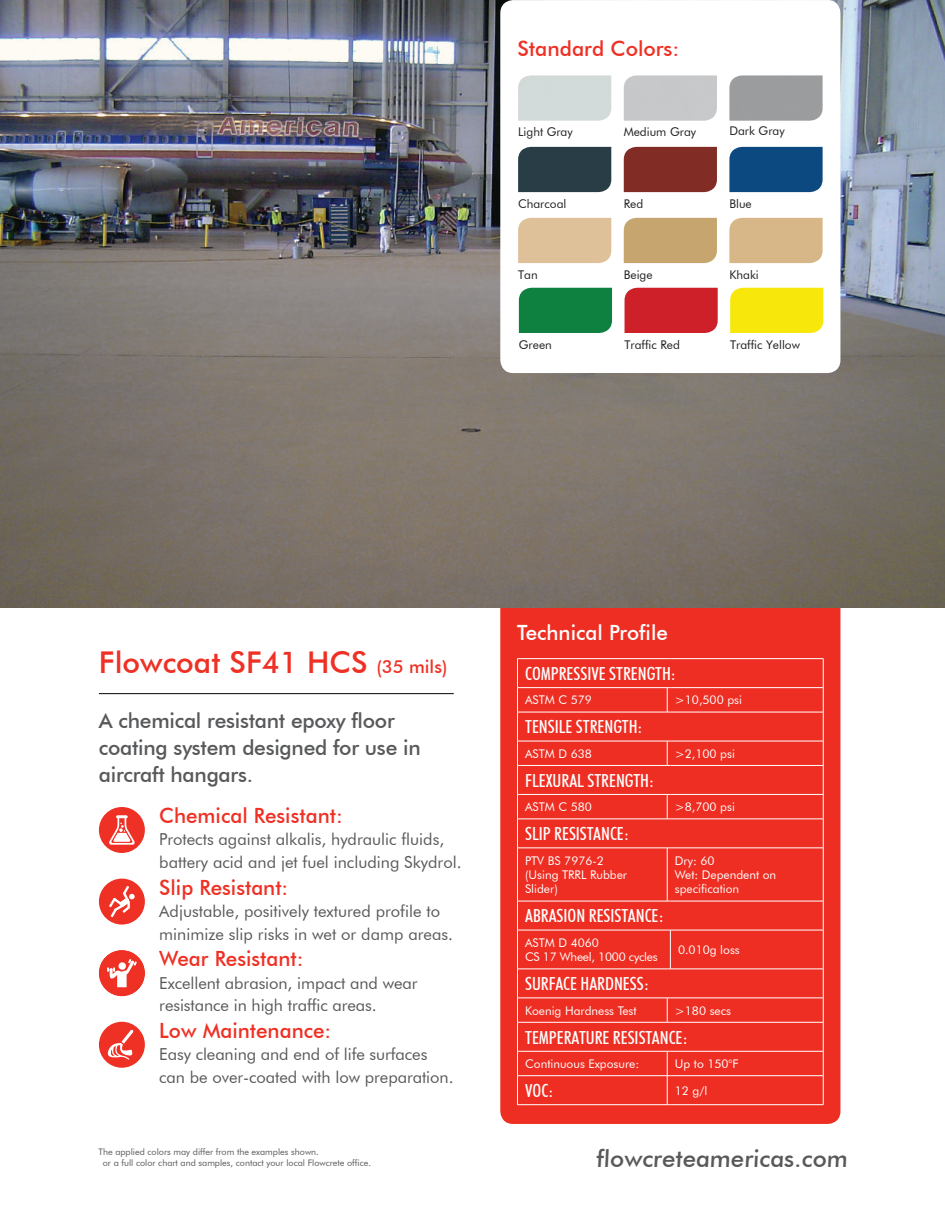
<style>
.page{position:relative;width:945px;height:1215px;background:#fff}
.page>*{position:absolute;margin:0;border:0;box-sizing:border-box;transform-origin:0 0}
.t1{font:500 30px "Futura BT";color:#ef3024}
.t2{font:500 23.85px "Futura BT";color:#58595b}
.t3{font:500 21px "Futura BT";color:#ef3024}
.t4{font:500 21px/27px "Futura BT";letter-spacing:-.015em;color:#58595b}
.t5{font:500 21px "Futura BT";color:#fff}
.t6{font:500 condensed 18px "Futura BT";color:#fff}
.t7{font:16.5px/22.5px "Futura BT";color:#58595b}
.t8{font:12px/14.4px "Futura BT";color:#fff}
.t9{font:12px "Futura BT";color:#211e1e}
.t10{font:12px/14.4px "Futura BT";letter-spacing:-.02em;color:#fff}
.t11{font:9px/10.8px "Futura BT";color:#58595b}
.s1{font-size:18px}
</style>
<div class="page">
<div style="left:500px;top:446px;width:340px;height:678px;background:#ee2e22;border-radius:13px"></div>
<img style="left:0;top:0;width:945px;height:607px">
<div style="left:500px;top:0;width:340px;height:373px;background:#fff;border-radius:13px"></div>
<hr style="left:517px;top:658px;width:150px;height:1px;background:#fff">
<hr style="left:670px;top:658px;width:153px;height:1px;background:#fff">
<hr style="left:517px;top:687px;width:150px;height:1px;background:#fff">
<hr style="left:670px;top:687px;width:153px;height:1px;background:#fff">
<hr style="left:517px;top:712px;width:150px;height:1px;background:#fff">
<svg style="left:667px;top:687px;width:3px;height:26px"></svg>
<hr style="left:670px;top:712px;width:153px;height:1px;background:#fff">
<hr style="left:517px;top:741px;width:150px;height:1px;background:#fff">
<hr style="left:670px;top:741px;width:153px;height:1px;background:#fff">
<hr style="left:517px;top:765px;width:150px;height:1px;background:#fff">
<svg style="left:667px;top:741px;width:3px;height:25px"></svg>
<hr style="left:670px;top:765px;width:153px;height:1px;background:#fff">
<hr style="left:517px;top:794px;width:150px;height:1px;background:#fff">
<hr style="left:670px;top:794px;width:153px;height:1px;background:#fff">
<hr style="left:517px;top:901px;width:150px;height:1px;background:#fff">
<svg style="left:517px;top:901px;width:1px;height:29px"></svg>
<hr style="left:670px;top:901px;width:153px;height:1px;background:#fff">
<svg style="left:823px;top:901px;width:1px;height:29px"></svg>
<hr style="left:517px;top:930px;width:150px;height:1px;background:#fff">
<hr style="left:517px;top:930px;width:1px;height:39px;background:#fff">
<hr style="left:670px;top:930px;width:153px;height:1px;background:#fff">
<hr style="left:670px;top:930px;width:1px;height:39px;background:#fff">
<hr style="left:823px;top:930px;width:1px;height:39px;background:#fff">
<hr style="left:517px;top:969px;width:150px;height:1px;background:#fff">
<hr style="left:670px;top:969px;width:153px;height:1px;background:#fff">
<hr style="left:517px;top:1022px;width:150px;height:1px;background:#fff">
<hr style="left:670px;top:1022px;width:153px;height:1px;background:#fff">
<hr style="left:517px;top:1051px;width:150px;height:1px;background:#fff">
<hr style="left:670px;top:1051px;width:153px;height:1px;background:#fff">
<hr style="left:517px;top:1075px;width:150px;height:1px;background:#fff">
<hr style="left:670px;top:1075px;width:153px;height:1px;background:#fff">
<hr style="left:517px;top:1104px;width:150px;height:1px;background:#fff">
<hr style="left:517px;top:818px;width:150px;height:1px;background:#fff">
<svg style="left:517px;top:659px;width:1px;height:188px"></svg>
<svg style="left:667px;top:794px;width:3px;height:25px"></svg>
<hr style="left:670px;top:818px;width:153px;height:1px;background:#fff">
<svg style="left:823px;top:659px;width:1px;height:189px"></svg>
<hr style="left:517px;top:847px;width:150px;height:1px;background:#fff">
<hr style="left:517px;top:848px;width:1px;height:53px;background:#fff">
<hr style="left:667px;top:848px;width:1px;height:53px;background:#fff">
<hr style="left:670px;top:847px;width:153px;height:1px;background:#fff">
<hr style="left:823px;top:848px;width:1px;height:53px;background:#fff">
<hr style="left:517px;top:997px;width:150px;height:1px;background:#fff">
<svg style="left:517px;top:969px;width:1px;height:135px"></svg>
<svg style="left:667px;top:997px;width:3px;height:26px"></svg>
<hr style="left:670px;top:997px;width:153px;height:1px;background:#fff">
<svg style="left:823px;top:969px;width:1px;height:135px"></svg>
<svg style="left:667px;top:1051px;width:3px;height:54px"></svg>
<hr style="left:670px;top:1104px;width:153px;height:1px;background:#fff">
<div style="left:624px;top:147px;width:93px;height:45px;background:#812c25"></div>
<img style="left:729px;top:75px;width:94px;height:46px">
<div style="left:729px;top:147px;width:94px;height:45px;background:#0c4980"></div>
<div style="left:518px;top:218px;width:93px;height:45px;background:#dfc199"></div>
<div style="left:518px;top:147px;width:93px;height:45px;background:#283d46"></div>
<div style="left:624px;top:218px;width:93px;height:45px;background:#c6a66e"></div>
<div style="left:729px;top:218px;width:94px;height:45px;background:#d7b688"></div>
<div style="left:519px;top:288px;width:93px;height:45px;background:#0e8040"></div>
<div style="left:625px;top:288px;width:93px;height:45px;background:#ce2029"></div>
<div style="left:730px;top:288px;width:93px;height:45px;background:#f7e70a"></div>
<div style="left:99px;top:879px;width:46px;height:46px;background:#ef3024;border-radius:50%"></div>
<div style="left:99px;top:807px;width:46px;height:46px;background:#ef3024;border-radius:50%"></div>
<hr style="left:99px;top:693px;width:355px;height:1px;background:#050504">
<svg style="left:109px;top:886px;width:26px;height:32px"></svg>
<svg style="left:109px;top:815px;width:26px;height:30px"></svg>
<div style="left:99px;top:950px;width:46px;height:46px;background:#ef3024;border-radius:50%"></div>
<svg style="left:107px;top:959px;width:30px;height:28px"></svg>
<div style="left:118px;top:962px;width:8px;height:8px;background:#fff;border-radius:3px"></div>
<div style="left:99px;top:1022px;width:46px;height:46px;background:#ef3024;border-radius:50%"></div>
<svg style="left:108px;top:1030px;width:26px;height:30px"></svg>
<p class="t3" style="left:517px;top:36px;width:164px">Standard Colors:</p>
<p class="t9" style="left:518px;top:125px;width:56px">Light Gray</p>
<p class="t9" style="left:624px;top:125px;width:74px">Medium Gray</p>
<p class="t9" style="left:729px;top:123px;width:57px">Dark Gray</p>
<p class="t9" style="left:518px;top:196px;width:50px">Charcoal</p>
<p class="t9" style="left:624px;top:196px;width:21px">Red</p>
<p class="t9" style="left:729px;top:196px;width:24px">Blue</p>
<p class="t9" style="left:518px;top:267px;width:21px">Tan</p>
<p class="t9" style="left:624px;top:267px;width:30px">Beige</p>
<p class="t9" style="left:729px;top:267px;width:31px">Khaki</p>
<p class="t9" style="left:519px;top:337px;width:34px">Green</p>
<p class="t9" style="left:625px;top:337px;width:57px">Traffic Red</p>
<p class="t9" style="left:730px;top:337px;width:71px">Traffic Yellow</p>
<h1 class="t1" style="left:99px;top:644px;width:350px">Flowcoat SF41 HCS <span class="s1">(35 mils)</span></h1>
<p class="t4" style="left:99px;top:707px;width:323px">A chemical resistant epoxy floor coating system designed for use in aircraft hangars.</p>
<p class="t3" style="left:159px;top:803px;width:185px">Chemical Resistant:</p>
<p class="t7" style="left:159px;top:828px;width:304px">Protects against alkalis, hydraulic fluids, battery acid and jet fuel including Skydrol.</p>
<p class="t3" style="left:159px;top:874px;width:131px">Slip Resistant:</p>
<p class="t7" style="left:159px;top:900px;width:295px">Adjustable, positively textured profile to minimize slip risks in wet or damp areas.</p>
<p class="t3" style="left:159px;top:946px;width:146px">Wear Resistant:</p>
<p class="t7" style="left:159px;top:971px;width:260px">Excellent abrasion, impact and wear resistance in high traffic areas.</p>
<p class="t3" style="left:159px;top:1018px;width:174px">Low Maintenance:</p>
<p class="t7" style="left:159px;top:1043px;width:296px">Easy cleaning and end of life surfaces can be over-coated with low preparation.</p>
<p class="t5" style="left:517px;top:620px;width:152px">Technical Profile</p>
<p class="t6" style="left:525px;top:663px;width:152px">COMPRESSIVE STRENGTH:</p>
<p class="t8" style="left:525px;top:693px;width:68px">ASTM C 579</p>
<p class="t8" style="left:675px;top:693px;width:69px">&gt;10,500 psi</p>
<p class="t6" style="left:525px;top:716px;width:119px">TENSILE STRENGTH:</p>
<p class="t8" style="left:525px;top:746px;width:68px">ASTM D 638</p>
<p class="t8" style="left:675px;top:746px;width:62px">&gt;2,100 psi</p>
<p class="t6" style="left:525px;top:769px;width:130px">FLEXURAL STRENGTH:</p>
<p class="t8" style="left:525px;top:800px;width:68px">ASTM C 580</p>
<p class="t8" style="left:675px;top:800px;width:62px">&gt;8,700 psi</p>
<p class="t6" style="left:525px;top:823px;width:105px">SLIP RESISTANCE:</p>
<p class="t8" style="left:525px;top:853px;width:103px">PTV BS 7976-2 (Using TRRL Rubber<br>Slider)</p>
<p class="t8" style="left:675px;top:853px;width:103px">Dry: 60<br>Wet: Dependent on specification</p>
<p class="t6" style="left:525px;top:905px;width:140px">ABRASION RESISTANCE:</p>
<p class="t10" style="left:525px;top:935px;width:134px">ASTM D 4060<br>CS 17 Wheel, 1000 cycles</p>
<p class="t8" style="left:678px;top:942px;width:63px">0.010g loss</p>
<p class="t6" style="left:525px;top:973px;width:125px">SURFACE HARDNESS:</p>
<p class="t8" style="left:525px;top:1003px;width:113px">Koenig Hardness Test</p>
<p class="t8" style="left:675px;top:1003px;width:58px">&gt;180 secs</p>
<p class="t6" style="left:525px;top:1026px;width:164px">TEMPERATURE RESISTANCE:</p>
<p class="t8" style="left:525px;top:1056px;width:116px">Continuous Exposure:</p>
<p class="t8" style="left:675px;top:1056px;width:65px">Up to 150°F</p>
<p class="t6" style="left:525px;top:1080px;width:30px">VOC:</p>
<p class="t8" style="left:675px;top:1083px;width:34px">12 g/l</p>
<p class="t11" style="left:103px;top:1146px;width:270px;text-indent:-4px">The applied colors may differ from the examples shown.<br>or a full color chart and samples, contact your local Flowcrete office.</p>
<h2 class="t2" style="left:596px;top:1145px;width:254px">flowcreteamericas.com</h2>
</div>
